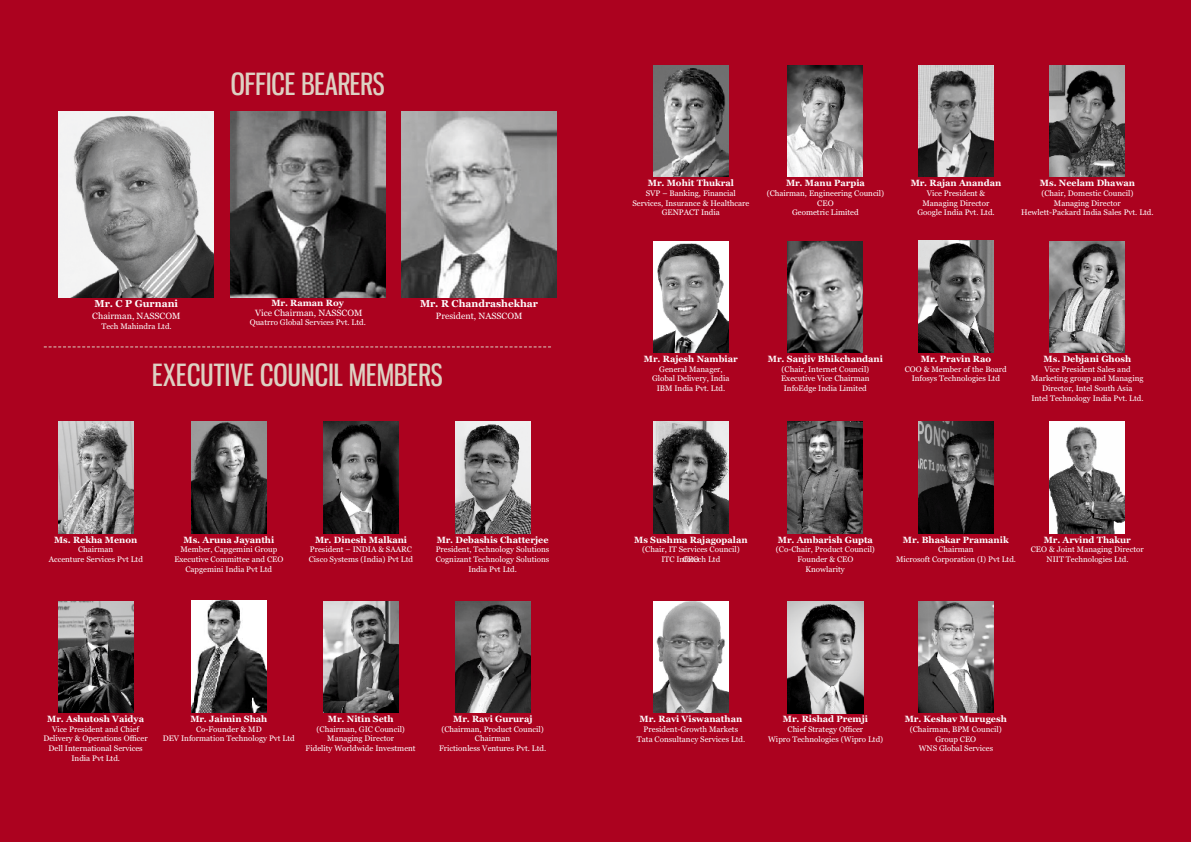
<style>
.page{position:relative;width:1191px;height:842px;background:#fff}
.page>*{position:absolute;margin:0;border:0;box-sizing:border-box;transform-origin:0 0}
.t1{font:30px "Gnuolane Free";letter-spacing:.01em;color:#ddd1c3}
.t2{font:700 10px "Georgia";color:#fefefe}
.t3{font:700 9px "Georgia";color:#fefefe}
.t4{font:9px "Georgia";color:#fefefe}
.t5{font:8px/9.6px "Georgia";color:#fefefe;text-align:center}
</style>
<div class="page">
<div style="left:0;top:0;width:595px;height:842px;background:#ac021f"></div>
<img style="left:455px;top:422px;width:75px;height:111px">
<img style="left:455px;top:601px;width:75px;height:112px">
<img style="left:323px;top:601px;width:75px;height:112px">
<img style="left:191px;top:601px;width:75px;height:112px">
<img style="left:323px;top:422px;width:76px;height:111px">
<svg style="left:43px;top:346px;width:508px;height:2px"></svg>
<img style="left:58px;top:422px;width:75px;height:111px">
<img style="left:58px;top:601px;width:75px;height:112px">
<img style="left:191px;top:422px;width:75px;height:111px">
<div style="left:595px;top:0;width:596px;height:842px;background:#ac021f"></div>
<img style="left:918px;top:65px;width:75px;height:112px">
<img style="left:1050px;top:65px;width:75px;height:112px">
<img style="left:918px;top:241px;width:75px;height:112px">
<img style="left:653px;top:65px;width:75px;height:112px">
<img style="left:788px;top:65px;width:75px;height:112px">
<img style="left:653px;top:241px;width:75px;height:112px">
<img style="left:788px;top:241px;width:75px;height:112px">
<img style="left:653px;top:422px;width:75px;height:111px">
<img style="left:788px;top:422px;width:75px;height:111px">
<img style="left:918px;top:422px;width:75px;height:111px">
<img style="left:1050px;top:422px;width:75px;height:111px">
<img style="left:918px;top:601px;width:75px;height:111px">
<img style="left:788px;top:601px;width:75px;height:112px">
<img style="left:653px;top:601px;width:75px;height:112px">
<img style="left:1050px;top:241px;width:75px;height:112px">
<img style="left:59px;top:112px;width:155px;height:185px">
<img style="left:401px;top:112px;width:156px;height:185px">
<img style="left:230px;top:112px;width:155px;height:185px">
<h1 class="t1" style="left:231px;top:71px;width:155px">OFFICE BEARERS</h1>
<p class="t2" style="left:95px;top:300px;width:85px">Mr. C P Gurnani</p>
<p class="t4" style="left:92px;top:312px;width:90px">Chairman, NASSCOM</p>
<p class="t5" style="left:101px;top:322px;width:72px">Tech Mahindra Ltd.</p>
<p class="t3" style="left:271px;top:299px;width:74px">Mr. Raman Roy</p>
<p class="t4" style="left:255px;top:309px;width:109px">Vice Chairman, NASSCOM</p>
<p class="t5" style="left:250px;top:318px;width:118px">Quatrro Global Services Pvt. Ltd.</p>
<p class="t2" style="left:420px;top:300px;width:119px">Mr. R Chandrashekhar</p>
<p class="t4" style="left:436px;top:313px;width:88px">President, NASSCOM</p>
<h1 class="t1" style="left:152px;top:362px;width:292px">EXECUTIVE COUNCIL MEMBERS</h1>
<p class="t3" style="left:54px;top:536px;width:85px">Ms. Rekha Menon</p>
<p class="t5" style="left:49px;top:545px;width:96px">Chairman<br>Accenture Services Pvt Ltd</p>
<p class="t3" style="left:183px;top:536px;width:92px">Ms. Aruna Jayanthi</p>
<p class="t5" style="left:174px;top:545px;width:110px">Member, Capgemini Group<br>Executive Committee and CEO<br>Capgemini India Pvt Ltd</p>
<p class="t3" style="left:315px;top:536px;width:94px">Mr. Dinesh Malkani</p>
<p class="t5" style="left:309px;top:545px;width:106px;text-align:left">President – INDIA &amp; SAARC<br>Cisco Systems (India) Pvt Ltd</p>
<p class="t3" style="left:437px;top:536px;width:113px">Mr. Debashis Chatterjee</p>
<p class="t5" style="left:436px;top:545px;width:115px">President, Technology Solutions<br>Cognizant Technology Solutions<br>India Pvt Ltd.</p>
<p class="t3" style="left:47px;top:715px;width:98px">Mr. Ashutosh Vaidya</p>
<p class="t5" style="left:43px;top:725px;width:106px">Vice President and Chief<br>Delivery &amp; Operations Officer<br>Dell International Services<br>India Pvt Ltd.</p>
<p class="t3" style="left:190px;top:715px;width:79px">Mr. Jaimin Shah</p>
<p class="t5" style="left:163px;top:725px;width:134px">Co-Founder &amp; MD<br>DEV Information Technology Pvt Ltd</p>
<p class="t3" style="left:328px;top:715px;width:67px">Mr. Nitin Seth</p>
<p class="t5" style="left:305px;top:725px;width:112px">(Chairman, GIC Council)<br>Managing Director<br>Fidelity Worldwide Investment</p>
<p class="t3" style="left:453px;top:715px;width:81px">Mr. Ravi Gururaj</p>
<p class="t5" style="left:439px;top:725px;width:109px">(Chairman, Product Council)<br>Chairman<br>Frictionless Ventures Pvt. Ltd.</p>
<p class="t3" style="left:648px;top:180px;width:88px">Mr. Mohit Thukral</p>
<p class="t5" style="left:632px;top:189px;width:118px">SVP – Banking, Financial<br>Services, Insurance &amp; Healthcare<br>GENPACT India</p>
<p class="t3" style="left:786px;top:180px;width:80px">Mr. Manu Parpia</p>
<p class="t5" style="left:766px;top:189px;width:119px">(Chairman, Engineering Council)<br>CEO<br>Geometric Limited</p>
<p class="t3" style="left:910px;top:180px;width:92px">Mr. Rajan Anandan</p>
<p class="t5" style="left:917px;top:189px;width:79px">Vice President &amp;<br>Managing Director<br>Google India Pvt. Ltd.</p>
<p class="t3" style="left:1039px;top:180px;width:97px">Ms. Neelam Dhawan</p>
<p class="t5" style="left:1021px;top:189px;width:134px">(Chair, Domestic Council)<br>Managing Director<br>Hewlett-Packard India Sales Pvt. Ltd.</p>
<p class="t3" style="left:644px;top:355px;width:95px">Mr. Rajesh Nambiar</p>
<p class="t5" style="left:652px;top:365px;width:79px">General Manager,<br>Global Delivery, India<br>IBM India Pvt. Ltd.</p>
<p class="t3" style="left:768px;top:355px;width:116px">Mr. Sanjiv Bhikchandani</p>
<p class="t5" style="left:781px;top:365px;width:90px">(Chair, Internet Council)<br>Executive Vice Chairman<br>InfoEdge India Limited</p>
<p class="t3" style="left:921px;top:355px;width:72px">Mr. Pravin Rao</p>
<p class="t5" style="left:905px;top:365px;width:103px">COO &amp; Member of the Board<br>Infosys Technologies Ltd</p>
<p class="t3" style="left:1043px;top:355px;width:89px">Ms. Debjani Ghosh</p>
<p class="t5" style="left:1031px;top:365px;width:114px">Vice President Sales and<br>Marketing group and Managing<br>Director, Intel South Asia<br>Intel Technology India Pvt. Ltd.</p>
<p class="t3" style="left:634px;top:536px;width:115px">Ms Sushma Rajagopalan</p>
<p class="t5" style="left:642px;top:545px;width:99px">(Chair, IT Services Council)<br>ITC Infotech Ltd</p>
<p class="t5" style="left:683px;top:555px;width:18px">CEO</p>
<p class="t3" style="left:778px;top:536px;width:97px">Mr. Ambarish Gupta</p>
<p class="t5" style="left:776px;top:545px;width:100px">(Co-Chair, Product Council)<br>Founder &amp; CEO<br>Knowlarity</p>
<p class="t3" style="left:903px;top:536px;width:107px">Mr. Bhaskar Pramanik</p>
<p class="t5" style="left:896px;top:545px;width:121px">Chairman<br>Microsoft Corporation (I) Pvt Ltd.</p>
<p class="t3" style="left:1043px;top:536px;width:89px">Mr. Arvind Thakur</p>
<p class="t5" style="left:1030px;top:545px;width:114px">CEO &amp; Joint Managing Director<br>NIIT Technologies Ltd.</p>
<p class="t3" style="left:639px;top:715px;width:104px">Mr. Ravi Viswanathan</p>
<p class="t5" style="left:637px;top:725px;width:110px">President-Growth Markets<br>Tata Consultancy Services Ltd.</p>
<p class="t3" style="left:783px;top:715px;width:87px">Mr. Rishad Premji</p>
<p class="t5" style="left:768px;top:725px;width:117px">Chief Strategy Officer<br>Wipro Technologies (Wipro Ltd)</p>
<p class="t3" style="left:904px;top:715px;width:104px">Mr. Keshav Murugesh</p>
<p class="t5" style="left:910px;top:725px;width:93px">(Chairman, BPM Council)<br>Group CEO<br>WNS Global Services</p>
</div>
